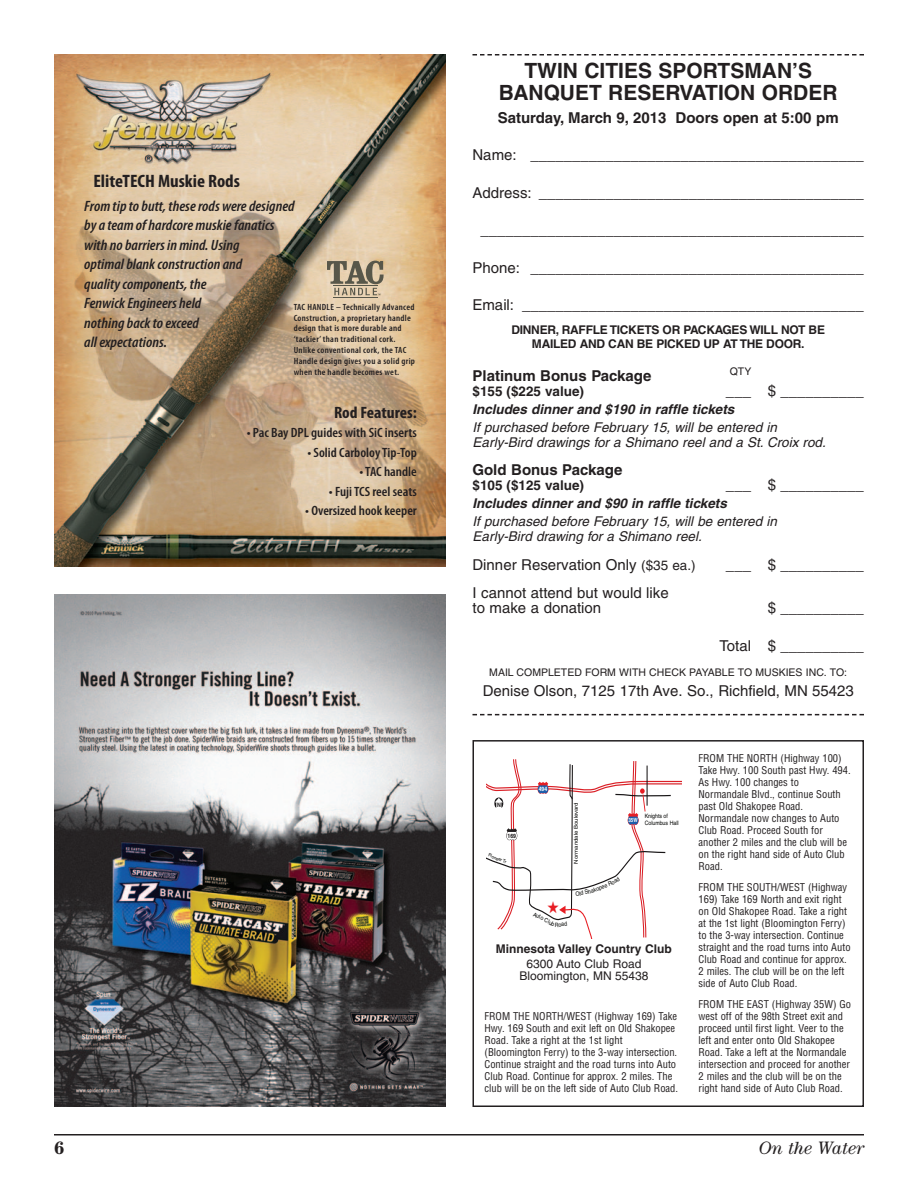
<style>
.page{position:relative;width:918px;height:1188px;background:#fff}
.page>*{position:absolute;margin:0;border:0;box-sizing:border-box;transform-origin:0 0}
.t1{font:700 21px/22.5px "Helvetica";color:#231f20;text-align:center}
.t2{font:700 condensed 18px "Myriad Pro";color:#231f20;scale:1.06 1}
.t3{font:italic 18px "Century";color:#231f20}
.t4{font:700 18px "Century";color:#231f20}
.t5{font:700 condensed 16.5px "Myriad Pro";color:#231f20;scale:1.06 1}
.t6{font:15px/15px "Helvetica";color:#231f20}
.t7{font:italic 600 condensed 15px/19.5px "Myriad Pro";color:#231f20;scale:1.06 1}
.t8{font:700 15px "Helvetica";color:#231f20}
.t9{font:italic 13.5px/15px "Helvetica";color:#231f20}
.t10{font:600 condensed 13.5px "Myriad Pro";color:#231f20;scale:1.06 1}
.t11{font:italic 700 13.5px "Helvetica";color:#231f20}
.t12{font:700 13.5px "Helvetica";color:#231f20}
.t13{font:700 12px/13.5px "Helvetica";letter-spacing:-.02em;color:#231f20;text-align:center}
.t14{font:12px/12px "Helvetica";color:#231f20;text-align:center}
.t15{font:700 12px "Helvetica";color:#231f20}
.t16{font:condensed 10.5px/12px "Helvetica";color:#231f20}
.t17{font:10.5px "Helvetica";color:#231f20}
.t18{font:600 condensed 9px/10.8px "Myriad Pro";letter-spacing:.03em;color:#231f20;scale:1.06 1}
.t19{font:6px/7.2px "Helvetica";color:#040503;scale:.88 1}
.t20{font:700 6px "Helvetica";color:#181516;scale:.87 1}
.t21{font:700 6px "Helvetica";color:#fff;scale:.87 1}
.t22{font:700 6px "Helvetica";color:#181516;scale:.88 1}
.t23{font:700 5.7px "Helvetica";color:#fff;scale:.79 1}
.t24{font:5.25px "Helvetica";color:#040503;scale:1.14 1}
.t25{font:4.65px "Helvetica";color:#040503;scale:.91 1}
.s1{font-size:13.5px}
</style>
<div class="page">
<hr style="left:54px;top:1134px;width:810px;height:2px;background:#231f20">
<img style="left:54px;top:54px;width:392px;height:513px">
<hr style="left:333px;top:297px;width:44px;height:1px;background:#58574a">
<svg style="left:327px;top:261px;width:57px;height:34px;background:#a89b83"></svg>
<img style="left:54px;top:594px;width:392px;height:513px">
<svg style="left:472px;top:714px;width:392px;height:1px"></svg>
<svg style="left:472px;top:54px;width:392px;height:2px"></svg>
<div style="left:472px;top:740px;width:392px;height:367px;border:2px solid #231f20"></div>
<svg style="left:486px;top:759px;width:196px;height:180px"></svg>
<h2 class="t2" style="left:93px;top:170px;width:140px">EliteTECH Muskie Rods</h2>
<h3 class="t7" style="left:84px;top:197px;width:200px">From tip to butt, these rods were designed by a team of hardcore muskie fanatics with no barriers in mind. Using<br>optimal blank construction and<br>quality components, the<br>Fenwick Engineers held<br>nothing back to exceed<br>all expectations.</h3>
<p class="t18" style="left:294px;top:302px;width:116px">TAC HANDLE – Technically Advanced Construction, a proprietary handle design that is more durable and ‘tackier’ than traditional cork.<br>Unlike conventional cork, the TAC Handle design gives you a solid grip when the handle becomes wet.</p>
<h3 class="t5" style="left:334px;top:403px;width:80px">Rod Features:</h3>
<p class="t10" style="left:247px;top:428px;width:162px">• Pac Bay DPL guides with SiC inserts</p>
<p class="t10" style="left:307px;top:448px;width:105px">• Solid Carboloy Tip-Top</p>
<p class="t10" style="left:359px;top:467px;width:56px">• TAC handle</p>
<p class="t10" style="left:329px;top:487px;width:85px">• Fuji TCS reel seats</p>
<p class="t10" style="left:305px;top:506px;width:107px">• Oversized hook keeper</p>
<h1 class="t1" style="left:499px;top:61px;width:340px">TWIN CITIES SPORTSMAN’S<br>BANQUET RESERVATION ORDER</h1>
<h3 class="t8" style="left:498px;top:112px;width:342px">Saturday, March 9, 2013 Doors open at 5:00 pm</h3>
<h3 class="t6" style="left:472px;top:149px;width:393px">Name: ________________________________________</h3>
<h3 class="t6" style="left:472px;top:187px;width:393px">Address: _______________________________________</h3>
<h3 class="t6" style="left:480px;top:224px;width:385px">______________________________________________</h3>
<h3 class="t6" style="left:472px;top:262px;width:393px">Phone: ________________________________________</h3>
<h3 class="t6" style="left:472px;top:299px;width:393px">Email: _________________________________________</h3>
<p class="t13" style="left:511px;top:325px;width:315px">DINNER, RAFFLE TICKETS OR PACKAGES WILL NOT BE<br>MAILED AND CAN BE PICKED UP AT THE DOOR.</p>
<h3 class="t8" style="left:472px;top:370px;width:180px">Platinum Bonus Package</h3>
<p class="t17" style="left:730px;top:367px;width:23px">QTY</p>
<p class="t12" style="left:472px;top:386px;width:113px">$155 ($225 value)</p>
<h3 class="t6" style="left:726px;top:385px;width:140px">___ $ __________</h3>
<p class="t11" style="left:472px;top:404px;width:266px">Includes dinner and $190 in raffle tickets</p>
<p class="t9" style="left:472px;top:421px;width:358px">If purchased before February 15, will be entered in<br>Early-Bird drawings for a Shimano reel and a St.Croix rod.</p>
<h3 class="t8" style="left:472px;top:465px;width:151px">Gold Bonus Package</h3>
<p class="t12" style="left:472px;top:481px;width:113px">$105 ($125 value)</p>
<h3 class="t6" style="left:726px;top:479px;width:140px">___ $ __________</h3>
<p class="t11" style="left:472px;top:499px;width:259px">Includes dinner and $90 in raffle tickets</p>
<p class="t9" style="left:472px;top:516px;width:309px">If purchased before February 15, will be entered in<br>Early-Bird drawing for a Shimano reel.</p>
<h3 class="t6" style="left:472px;top:559px;width:225px">Dinner Reservation Only <span class="s1">($35 ea.)</span></h3>
<h3 class="t6" style="left:726px;top:559px;width:140px">___ $ __________</h3>
<h3 class="t6" style="left:472px;top:587px;width:198px">I cannot attend but would like to make a donation</h3>
<h3 class="t6" style="left:768px;top:602px;width:98px">$ __________</h3>
<h3 class="t6" style="left:719px;top:640px;width:146px">Total $ __________</h3>
<p class="t17" style="left:489px;top:669px;width:359px">MAIL COMPLETED FORM WITH CHECK PAYABLE TO MUSKIES INC. TO:</p>
<h3 class="t6" style="left:483px;top:685px;width:373px">Denise Olson, 7125 17th Ave. So., Richfield, MN 55423</h3>
<p class="t21" style="left:539px;top:787px;width:11px">494</p>
<p class="t22" style="left:497px;top:803px;width:6px">N</p>
<p class="t24" style="left:574px;top:864px;width:55px;rotate:-90deg">Normandale Boulevard</p>
<p class="t19" style="left:645px;top:813px;width:40px">Knights of<br>Columbus Hall</p>
<p class="t23" style="left:628px;top:818px;width:13px">35W</p>
<p class="t20" style="left:507px;top:833px;width:11px">169</p>
<p class="t25" style="left:489px;top:853px;width:23px;rotate:22deg">Pioneer Tr</p>
<p class="t15" style="left:496px;top:945px;width:177px">Minnesota Valley Country Club</p>
<p class="t14" style="left:519px;top:959px;width:131px">6300 Auto Club Road<br>Bloomington, MN 55438</p>
<p class="t16" style="left:485px;top:1011px;width:195px">FROM THE NORTH/WEST (Highway 169) Take Hwy. 169 South and exit left on Old Shakopee Road. Take a right at the 1st light (Bloomington Ferry) to the 3-way intersection.<br>Continue straight and the road turns into Auto Club Road. Continue for approx. 2 miles. The club will be on the left side of Auto Club Road.</p>
<p class="t16" style="left:699px;top:753px;width:154px">FROM THE NORTH (Highway 100)<br>Take Hwy. 100 South past Hwy. 494.<br>As Hwy. 100 changes to<br>Normandale Blvd., continue South past Old Shakopee Road.<br>Normandale now changes to Auto<br>Club Road. Proceed South for another 2 miles and the club will be on the right hand side of Auto Club<br>Road.</p>
<p class="t16" style="left:699px;top:882px;width:154px">FROM THE SOUTH/WEST (Highway<br>169) Take 169 North and exit right on Old Shakopee Road. Take a right at the 1st light (Bloomington Ferry) to the 3-way intersection. Continue straight and the road turns into Auto<br>Club Road and continue for approx.<br>2 miles. The club will be on the left side of Auto Club Road.</p>
<p class="t16" style="left:699px;top:999px;width:154px">FROM THE EAST (Highway 35W) Go west off of the 98th Street exit and proceed until first light. Veer to the left and enter onto Old Shakopee Road. Take a left at the Normandale intersection and proceed for another 2 miles and the club will be on the right hand side of Auto Club Road.</p>
<h2 class="t4" style="left:54px;top:1141px;width:12px">6</h2>
<h2 class="t3" style="left:759px;top:1141px;width:107px">On the Water</h2>
</div>
